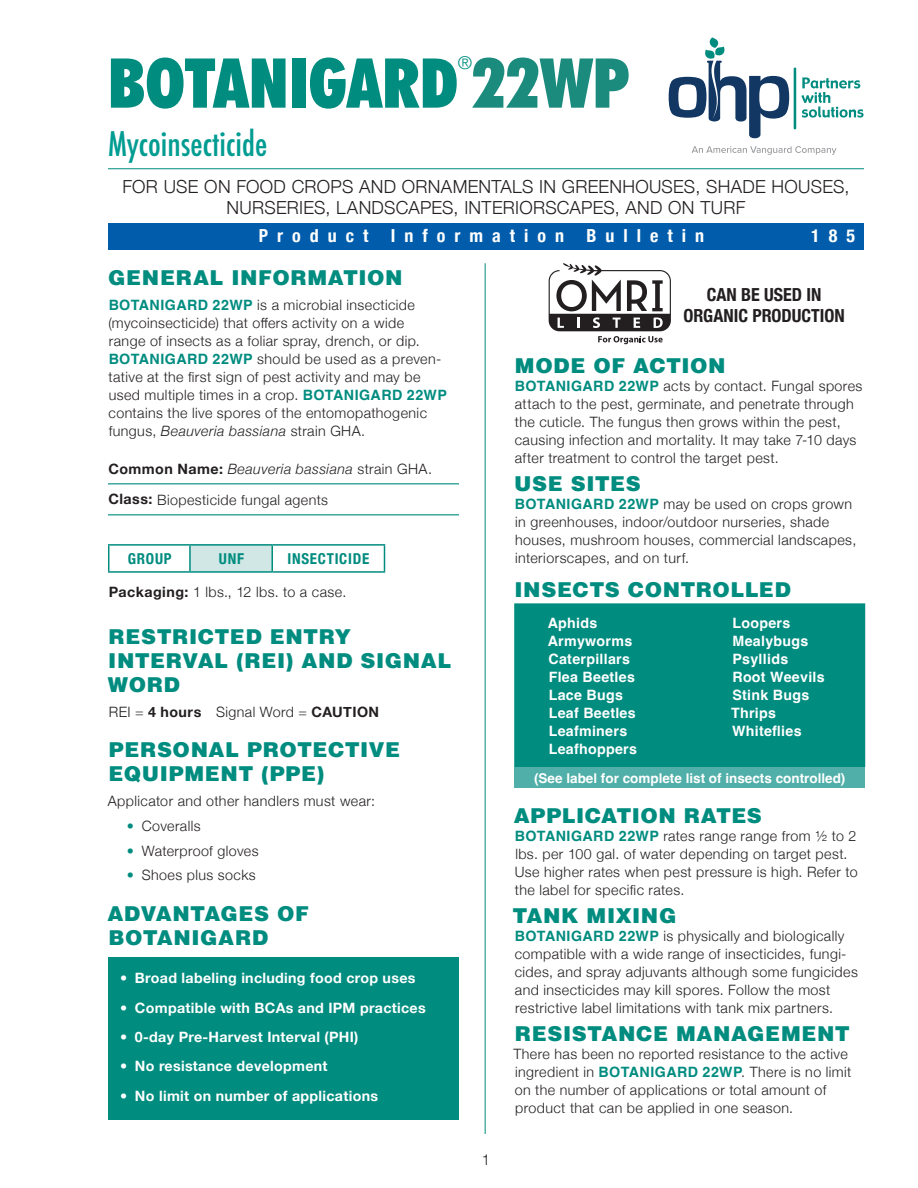
<style>
.page{position:relative;width:918px;height:1188px;background:#fff}
.page>*{position:absolute;margin:0;border:0;box-sizing:border-box;transform-origin:0 0}
.t1{font:900 condensed 69px "Futura BT";color:#008c7f}
.t2{font:500 condensed 33px "Futura";color:#009c92}
._2nd_colmn_hds{font:900 21px/24px "Helvetica";letter-spacing:.02em;color:#008c7f}
.t3{font:300 18px/21px "Helvetica Neue";letter-spacing:.015em;color:#231f20;text-align:center}
.t4{font:700 condensed 18px "Helvetica Neue";letter-spacing:.5em;color:#fff}
.t5{font:700 condensed 18px "Helvetica Neue";color:#231f20}
.t6{font:300 18px "Helvetica Neue";color:#008c7f}
.t7{font:700 condensed 15px "Helvetica Neue";letter-spacing:.05em;color:#008c7f}
.t8{font:300 15px "Helvetica Neue";color:#231f20}
.t9{font:300 14.25px/18px "Helvetica Neue";letter-spacing:.03em;color:#231f20}
.t10{font:700 14.25px "Helvetica Neue";letter-spacing:.02em;color:#fff}
.t11{font:700 14.25px "Helvetica";letter-spacing:.02em;color:#fff}
.t12{font:italic 300 14.25px "Helvetica Neue";letter-spacing:.03em;color:#231f20}
.t13{font:700 13.5px "Helvetica";color:#fff}
.s1{color:#1b8b7e}
.s2{font-family:"Helvetica";font-weight:700;color:#008c7f}
.s3{font-style:italic}
.s4{font-weight:700;font-style:normal}
.s5{font-style:normal}
.s6{font-weight:700}
.s7{color:#008c7f}
.s8{font-weight:300}
</style>
<div class="page">
<hr style="left:108px;top:168px;width:756px;height:1px;background:#008c7f">
<hr style="left:108px;top:483px;width:351px;height:1px;background:#008c7f">
<hr style="left:108px;top:514px;width:351px;height:1px;background:#008c7f">
<div style="left:190px;top:545px;width:82px;height:27px;background:#d0e7e5"></div>
<hr style="left:108px;top:544px;width:82px;height:2px;background:#008c7f">
<svg style="left:108px;top:546px;width:1px;height:25px"></svg>
<hr style="left:190px;top:544px;width:82px;height:2px;background:#008c7f">
<hr style="left:189px;top:546px;width:2px;height:25px;background:#008c7f">
<hr style="left:272px;top:544px;width:113px;height:2px;background:#008c7f">
<hr style="left:271px;top:546px;width:2px;height:25px;background:#008c7f">
<svg style="left:384px;top:546px;width:1px;height:25px"></svg>
<hr style="left:108px;top:571px;width:82px;height:2px;background:#008c7f">
<hr style="left:190px;top:571px;width:82px;height:2px;background:#008c7f">
<hr style="left:272px;top:571px;width:113px;height:2px;background:#008c7f">
<div style="left:108px;top:957px;width:351px;height:162px;background:#008c7f"></div>
<div style="left:514px;top:603px;width:351px;height:164px;background:#008c7f"></div>
<div style="left:514px;top:767px;width:351px;height:21px;background:#50afa8"></div>
<hr style="left:485px;top:263px;width:1px;height:871px;background:#008c7f">
<svg style="left:801px;top:77px;width:63px;height:41px"></svg>
<hr style="left:794px;top:68px;width:2px;height:61px;background:#008c7f">
<svg style="left:669px;top:38px;width:120px;height:100px"></svg>
<svg style="left:692px;top:146px;width:144px;height:9px"></svg>
<div style="left:108px;top:223px;width:756px;height:27px;background:#015dab"></div>
<svg style="left:549px;top:263px;width:122px;height:81px"></svg>
<p class="t6" style="left:458px;top:48px;width:16px">®</p>
<p class="t1" style="left:108px;top:41px;width:523px">BOTANIGARD <span class="s1">22WP</span></p>
<p class="t2" style="left:108px;top:122px;width:161px">Mycoinsecticide</p>
<p class="t3" style="left:122px;top:175px;width:729px">FOR USE ON FOOD CROPS AND ORNAMENTALS IN GREENHOUSES, SHADE HOUSES,<br>NURSERIES, LANDSCAPES, INTERIORSCAPES, AND ON TURF</p>
<p class="t4" style="left:259px;top:221px;width:447px">Product Information Bulletin</p>
<p class="t4" style="left:811px;top:221px;width:45px">185</p>
<p class="_2nd_colmn_hds" style="left:108px;top:266px;width:296px">GENERAL INFORMATION</p>
<p class="t9" style="left:108px;top:295px;width:340px"><span class="s2">BOTANIGARD 22WP</span> is a microbial insecticide (mycoinsecticide) that offers activity on a wide<br>range of insects as a foliar spray, drench, or dip.<br><span class="s2">BOTANIGARD 22WP</span> should be used as a preven&shy;tative at the first sign of pest activity and may be used multiple times in a crop. <span class="s2">BOTANIGARD 22WP </span>contains the live spores of the entomopathogenic fungus, <span class="s3">Beauveria bassiana</span> strain GHA.</p>
<p class="t12" style="left:108px;top:458px;width:325px"><span class="s4">Common Name:</span> Beauveria bassiana <span class="s5">strain GHA.</span></p>
<p class="t9" style="left:108px;top:490px;width:221px"><span class="s6">Class:</span> Biopesticide fungal agents</p>
<p class="t7" style="left:128px;top:546px;width:45px">GROUP</p>
<p class="t7" style="left:219px;top:546px;width:27px">UNF</p>
<p class="t7" style="left:287px;top:546px;width:83px">INSECTICIDE</p>
<p class="t9" style="left:109px;top:582px;width:239px"><span class="s6">Packaging:</span> 1 lbs., 12 lbs. to a case.</p>
<p class="_2nd_colmn_hds" style="left:108px;top:625px;width:345px">RESTRICTED ENTRY<br>INTERVAL (REI) AND SIGNAL<br>WORD</p>
<p class="t9" style="left:109px;top:702px;width:272px">REI = <span class="s6">4 hours</span> Signal Word = <span class="s6">CAUTION</span></p>
<p class="_2nd_colmn_hds" style="left:108px;top:738px;width:293px">PERSONAL PROTECTIVE<br>EQUIPMENT (PPE)</p>
<p class="t9" style="left:108px;top:791px;width:269px">Applicator and other handlers must wear:</p>
<p class="t9" style="left:127px;top:816px;width:75px"><span class="s7">•</span> Coveralls</p>
<p class="t9" style="left:127px;top:840px;width:133px"><span class="s7">•</span> Waterproof gloves</p>
<p class="t9" style="left:127px;top:865px;width:130px"><span class="s7">•</span> Shoes plus socks</p>
<p class="_2nd_colmn_hds" style="left:107px;top:901px;width:203px">ADVANTAGES OF<br>BOTANIGARD</p>
<p class="t10" style="left:120px;top:967px;width:297px"><span class="s8">•</span> Broad labeling including food crop uses</p>
<p class="t10" style="left:120px;top:996px;width:307px"><span class="s8">•</span> Compatible with BCAs and IPM practices</p>
<p class="t10" style="left:120px;top:1026px;width:240px"><span class="s8">•</span> 0-day Pre-Harvest Interval (PHI)</p>
<p class="t10" style="left:120px;top:1055px;width:209px"><span class="s8">•</span> No resistance development</p>
<p class="t10" style="left:120px;top:1084px;width:259px"><span class="s8">•</span> No limit on number of applications</p>
<p class="t8" style="left:482px;top:1148px;width:10px">1</p>
<p class="t5" style="left:707px;top:279px;width:116px">CAN BE USED IN</p>
<p class="t5" style="left:683px;top:301px;width:163px">ORGANIC PRODUCTION</p>
<p class="_2nd_colmn_hds" style="left:515px;top:354px;width:212px">MODE OF ACTION</p>
<p class="t9" style="left:515px;top:376px;width:349px"><span class="s2">BOTANIGARD 22WP</span> acts by contact. Fungal spores attach to the pest, germinate, and penetrate through the cuticle. The fungus then grows within the pest, causing infection and mortality. It may take 7-10 days after treatment to control the target pest.</p>
<p class="_2nd_colmn_hds" style="left:514px;top:471px;width:128px">USE SITES</p>
<p class="t9" style="left:515px;top:494px;width:343px"><span class="s2">BOTANIGARD 22WP</span> may be used on crops grown in greenhouses, indoor/outdoor nurseries, shade houses, mushroom houses, commercial landscapes, interiorscapes, and on turf.</p>
<p class="_2nd_colmn_hds" style="left:515px;top:578px;width:278px">INSECTS CONTROLLED</p>
<p class="t11" style="left:548px;top:614px;width:51px">Aphids</p>
<p class="t11" style="left:548px;top:632px;width:86px">Armyworms</p>
<p class="t11" style="left:549px;top:650px;width:83px">Caterpillars</p>
<p class="t11" style="left:549px;top:668px;width:88px">Flea Beetles</p>
<p class="t11" style="left:549px;top:686px;width:76px">Lace Bugs</p>
<p class="t11" style="left:549px;top:704px;width:89px">Leaf Beetles</p>
<p class="t11" style="left:549px;top:722px;width:80px">Leafminers</p>
<p class="t11" style="left:549px;top:740px;width:90px">Leafhoppers</p>
<p class="t11" style="left:732px;top:614px;width:59px">Loopers</p>
<p class="t11" style="left:733px;top:632px;width:77px">Mealybugs</p>
<p class="t11" style="left:732px;top:650px;width:57px">Psyllids</p>
<p class="t11" style="left:732px;top:668px;width:94px">Root Weevils</p>
<p class="t11" style="left:732px;top:686px;width:78px">Stink Bugs</p>
<p class="t11" style="left:731px;top:704px;width:46px">Thrips</p>
<p class="t11" style="left:732px;top:722px;width:71px">Whiteflies</p>
<p class="t13" style="left:534px;top:770px;width:313px">(See label for complete list of insects controlled)</p>
<p class="_2nd_colmn_hds" style="left:514px;top:804px;width:250px">APPLICATION RATES</p>
<p class="t9" style="left:515px;top:826px;width:344px"><span class="s2">BOTANIGARD 22WP</span> rates range range from ½ to 2 lbs. per 100 gal. of water depending on target pest.<br>Use higher rates when pest pressure is high. Refer to the label for specific rates.</p>
<p class="_2nd_colmn_hds" style="left:512px;top:903px;width:166px">TANK MIXING</p>
<p class="t9" style="left:515px;top:926px;width:345px"><span class="s2">BOTANIGARD 22WP</span> is physically and biologically compatible with a wide range of insecticides, fungi&shy;cides, and spray adjuvants although some fungicides and insecticides may kill spores. Follow the most restrictive label limitations with tank mix partners.</p>
<p class="_2nd_colmn_hds" style="left:515px;top:1021px;width:337px">RESISTANCE MANAGEMENT</p>
<p class="t9" style="left:513px;top:1043px;width:339px">There has been no reported resistance to the active ingredient in <span class="s2">BOTANIGARD 22WP</span>. There is no limit on the number of applications or total amount of product that can be applied in one season.</p>
</div>
